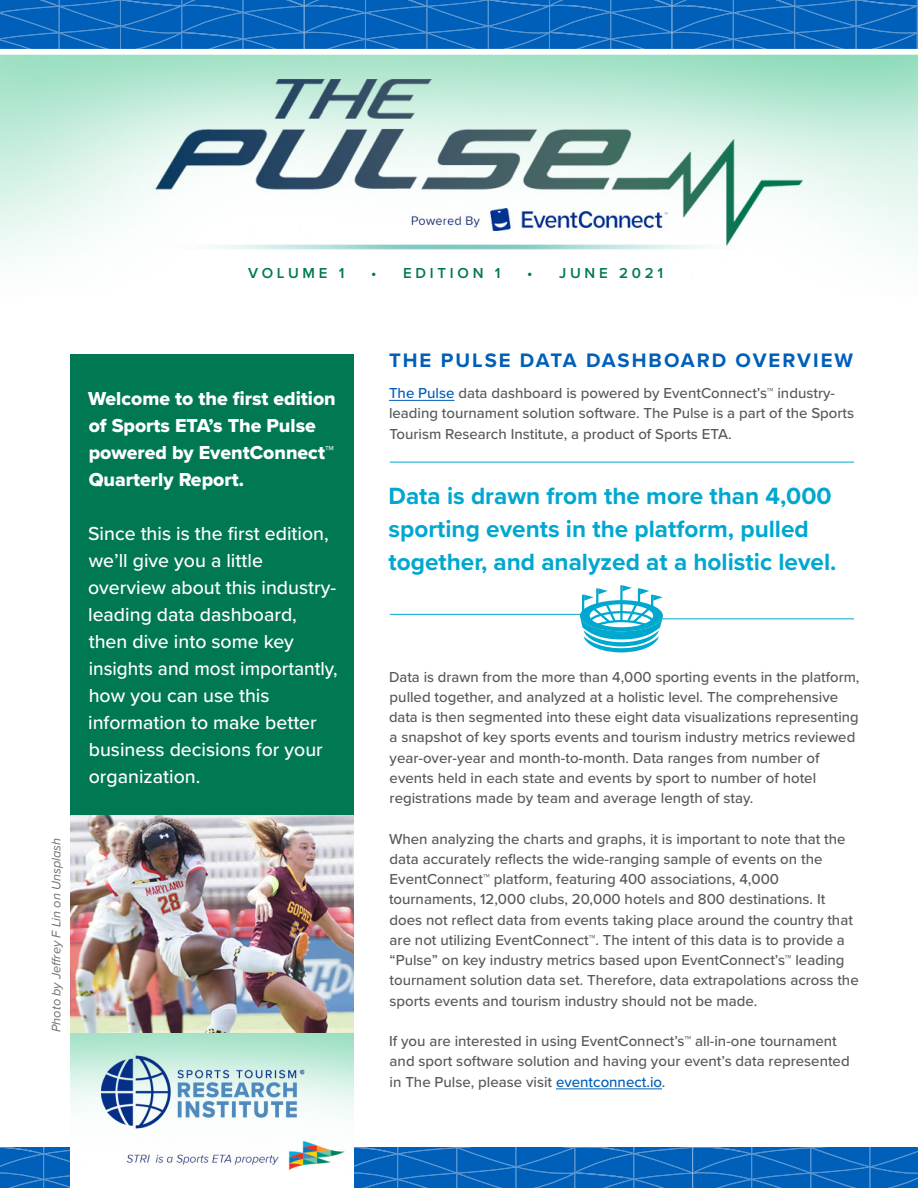
<style>
.page{position:relative;width:918px;height:1188px;background:#fff}
.page>*{position:absolute;margin:0;border:0;box-sizing:border-box;transform-origin:0 0}
.t1{font:700 24.3px/33px "Proxima Nova";color:#00a7cf}
.t2{font:700 20.25px "Proxima Nova";letter-spacing:.1em;color:#005fb9}
.t3{font:500 19.5px/27px "Proxima Nova";color:#fff}
.t4{font:19.5px/27px "Proxima Nova Extrabld";color:#fff}
.t5{font:500 15px/20.2px "Proxima Nova";color:#58595b}
.t6{font:600 15px "Proxima Nova";letter-spacing:.25em;color:#007854}
.t7{font:italic 12.75px "Proxima Nova";color:#6d6e71}
.s1{color:#005fb9}
</style>
<div class="page">
<svg style="left:0;top:0;width:918px;height:49px"></svg>
<img style="left:0;top:55px;width:918px;height:203px">
<svg style="left:0;top:1148px;width:918px;height:40px"></svg>
<hr style="left:389px;top:400px;width:66px;height:1px;background:#005fb9">
<hr style="left:556px;top:1088px;width:106px;height:1px;background:#005fb9">
<div style="left:70px;top:354px;width:284px;height:831px;background:#007854"></div>
<hr style="left:390px;top:462px;width:464px;height:1px;background:#00a7cf">
<hr style="left:658px;top:618px;width:196px;height:1px;background:#00a7cf">
<svg style="left:580px;top:585px;width:84px;height:67px"></svg>
<hr style="left:390px;top:614px;width:196px;height:1px;background:#00a7cf">
<img style="left:70px;top:815px;width:284px;height:373px">
<p class="t6" style="left:248px;top:261px;width:98px">VOLUME 1</p>
<p class="t6" style="left:371px;top:261px;width:131px">• EDITION 1</p>
<p class="t6" style="left:527px;top:261px;width:138px">• JUNE 2021</p>
<p class="t7" style="left:47px;top:1032px;width:196px;rotate:-90deg">Photo by Je rey F Lin on Unsplash</p>
<h3 class="t4" style="left:88px;top:385px;width:249px">Welcome to the first edition of Sports ETA’s The Pulse powered by EventConnect™<br>Quarterly Report.</h3>
<p class="t3" style="left:88px;top:519px;width:251px">Since this is the first edition, we’ll give you a little overview about this industry&shy;leading data dashboard, then dive into some key insights and most importantly, how you can use this information to make better business decisions for your organization.</p>
<h2 class="t2" style="left:389px;top:346px;width:466px">THE PULSE DATA DASHBOARD OVERVIEW</h2>
<p class="t5" style="left:389px;top:382px;width:467px"><span class="s1">The Pulse</span> data dashboard is powered by EventConnect’s™ industry&shy;leading tournament solution software. The Pulse is a part of the Sports<br>Tourism Research Institute, a product of Sports ETA.</p>
<h1 class="t1" style="left:389px;top:478px;width:449px">Data is drawn from the more than 4,000 sporting events in the platform, pulled together, and analyzed at a holistic level.</h1>
<p class="t5" style="left:389px;top:666px;width:472px">Data is drawn from the more than 4,000 sporting events in the platform, pulled together, and analyzed at a holistic level. The comprehensive data is then segmented into these eight data visualizations representing a snapshot of key sports events and tourism industry metrics reviewed year-over-year and month-to-month. Data ranges from number of events held in each state and events by sport to number of hotel registrations made by team and average length of stay.</p>
<p class="t5" style="left:389px;top:828px;width:471px">When analyzing the charts and graphs, it is important to note that the data accurately reflects the wide-ranging sample of events on the EventConnect™ platform, featuring 400 associations, 4,000 tournaments, 12,000 clubs, 20,000 hotels and 800 destinations. It does not reflect data from events taking place around the country that are not utilizing EventConnect™. The intent of this data is to provide a “Pulse” on key industry metrics based upon EventConnect’s™ leading tournament solution data set. Therefore, data extrapolations across the sports events and tourism industry should not be made.</p>
<p class="t5" style="left:389px;top:1030px;width:462px">If you are interested in using EventConnect’s™ all-in-one tournament and sport software solution and having your event’s data represented in The Pulse, please visit <span class="s1">eventconnect.io</span>.</p>
</div>
